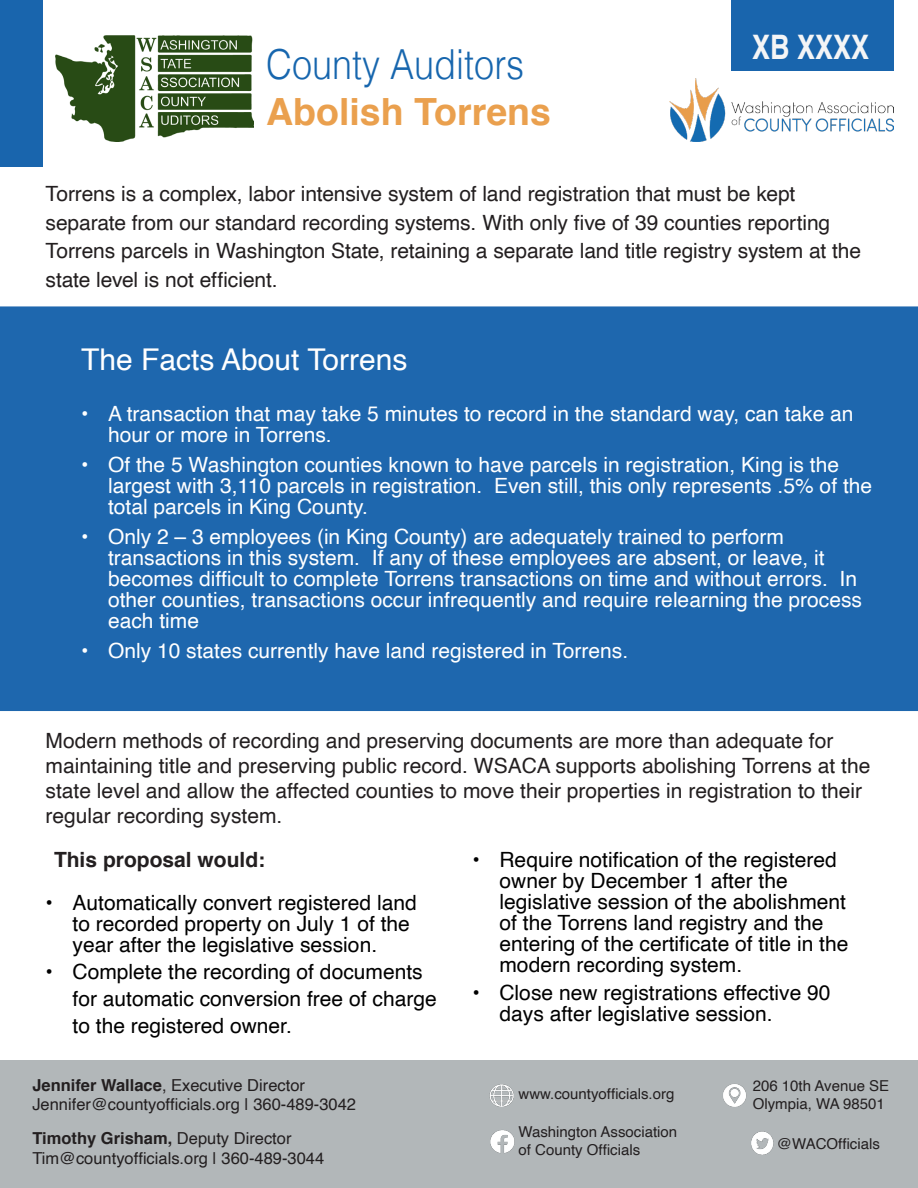
<style>
.page{position:relative;width:918px;height:1188px;background:#fff}
.page>*{position:absolute;margin:0;border:0;box-sizing:border-box;transform-origin:0 0}
.t1{font:300 41.4px "Helvetica";color:#1766ae;scale:.87 1}
.t2{font:700 37.5px "Helvetica";color:#eaa04e}
.t3{font:700 33.75px "Helvetica";color:#f4f5f6;scale:.8 1}
.t4{font:30px "Helvetica";color:#fff}
.t5{font:21px/21px "Helvetica";color:#fff}
.t6{font:21px/28.5px "Helvetica";color:#231f20}
.t7{font:21px/21px "Helvetica";color:#000}
.t8{font:700 21px "Helvetica";color:#231f20}
.t9{font:16.5px "Helvetica";color:#231f20}
.t10{font:700 16.5px "Helvetica";color:#231f20}
.t11{font:15px "Helvetica";color:#231f20}
.s1{font-weight:700}
.s2{font-weight:400}
</style>
<div class="page">
<div style="left:0;top:0;width:43px;height:166px;background:#1965ad"></div>
<div style="left:0;top:1061px;width:918px;height:127px;background:#b2b7b9"></div>
<div style="left:0;top:306px;width:918px;height:405px;background:#1e67ae"></div>
<img style="left:489px;top:1084px;width:25px;height:23px">
<img style="left:490px;top:1130px;width:25px;height:24px">
<img style="left:751px;top:1131px;width:23px;height:24px">
<img style="left:723px;top:1084px;width:24px;height:23px">
<div style="left:731px;top:0;width:162px;height:71px;background:#1965ad"></div>
<img style="left:670px;top:79px;width:223px;height:63px">
<img style="left:56px;top:36px;width:197px;height:106px">
<p class="t1" style="left:266px;top:29px;width:298px">County Auditors</p>
<p class="t2" style="left:266px;top:82px;width:286px">Abolish Torrens</p>
<p class="t3" style="left:752px;top:20px;width:148px">XB XXXX</p>
<p class="t6" style="left:46px;top:180px;width:817px">Torrens is a complex, labor intensive system of land registration that must be kept separate from our standard recording systems. With only five of 39 counties reporting Torrens parcels in Washington State, retaining a separate land title registry system at the state level is not efficient.</p>
<p class="t4" style="left:81px;top:336px;width:328px">The Facts About Torrens</p>
<p class="t5" style="left:108px;top:404px;width:747px;text-indent:-27px">• A transaction that may take 5 minutes to record in the standard way, can take an hour or more in Torrens.</p>
<p class="t5" style="left:108px;top:455px;width:766px;text-indent:-27px">• Of the 5 Washington counties known to have parcels in registration, King is the largest with 3,110 parcels in registration. Even still, this only represents .5% of the total parcels in King County.</p>
<p class="t5" style="left:108px;top:527px;width:756px;text-indent:-27px">• Only 2 – 3 employees (in King County) are adequately trained to perform transactions in this system. If any of these employees are absent, or leave, it becomes difficult to complete Torrens transactions on time and without errors. In other counties, transactions occur infrequently and require relearning the process each time</p>
<p class="t5" style="left:81px;top:641px;width:549px">• Only 10 states currently have land registered in Torrens.</p>
<p class="t6" style="left:46px;top:728px;width:826px;line-height:25.2px">Modern methods of recording and preserving documents are more than adequate for maintaining title and preserving public record. WSACA supports abolishing Torrens at the state level and allow the affected counties to move their properties in registration to their regular recording system.</p>
<p class="t8" style="left:54px;top:842px;width:213px">This proposal would:</p>
<p class="t7" style="left:73px;top:892px;width:346px;text-indent:-27px">• Automatically convert registered land to recorded property on July 1 of the year after the legislative session.</p>
<p class="t7" style="left:73px;top:958px;width:366px;line-height:27px;text-indent:-27px">• Complete the recording of documents for automatic conversion free of charge to the registered owner.</p>
<p class="t9" style="left:32px;top:1072px;width:274px"><span class="s1">Jennifer Wallace</span>, Executive Director</p>
<p class="t9" style="left:32px;top:1092px;width:325px">Jennifer@countyofficials.org | 360-489-3042</p>
<p class="t10" style="left:32px;top:1125px;width:261px">Timothy Grisham, <span class="s2">Deputy Director</span></p>
<p class="t9" style="left:32px;top:1145px;width:293px">Tim@countyofficials.org | 360-489-3044</p>
<p class="t7" style="left:500px;top:849px;width:351px;text-indent:-27px">• Require notification of the registered owner by December 1 after the legislative session of the abolishment of the Torrens land registry and the entering of the certificate of title in the modern recording system.</p>
<p class="t7" style="left:500px;top:983px;width:333px;text-indent:-27px">• Close new registrations effective 90 days after legislative session.</p>
<p class="t11" style="left:519px;top:1082px;width:157px">www.countyofficials.org</p>
<p class="t11" style="left:519px;top:1121px;width:160px">Washington Association</p>
<p class="t11" style="left:519px;top:1139px;width:123px">of County Officials</p>
<p class="t11" style="left:753px;top:1074px;width:138px">206 10th Avenue SE</p>
<p class="t11" style="left:753px;top:1092px;width:134px">Olympia, WA 98501</p>
<p class="t11" style="left:777px;top:1132px;width:105px">@WACOfficials</p>
</div>
